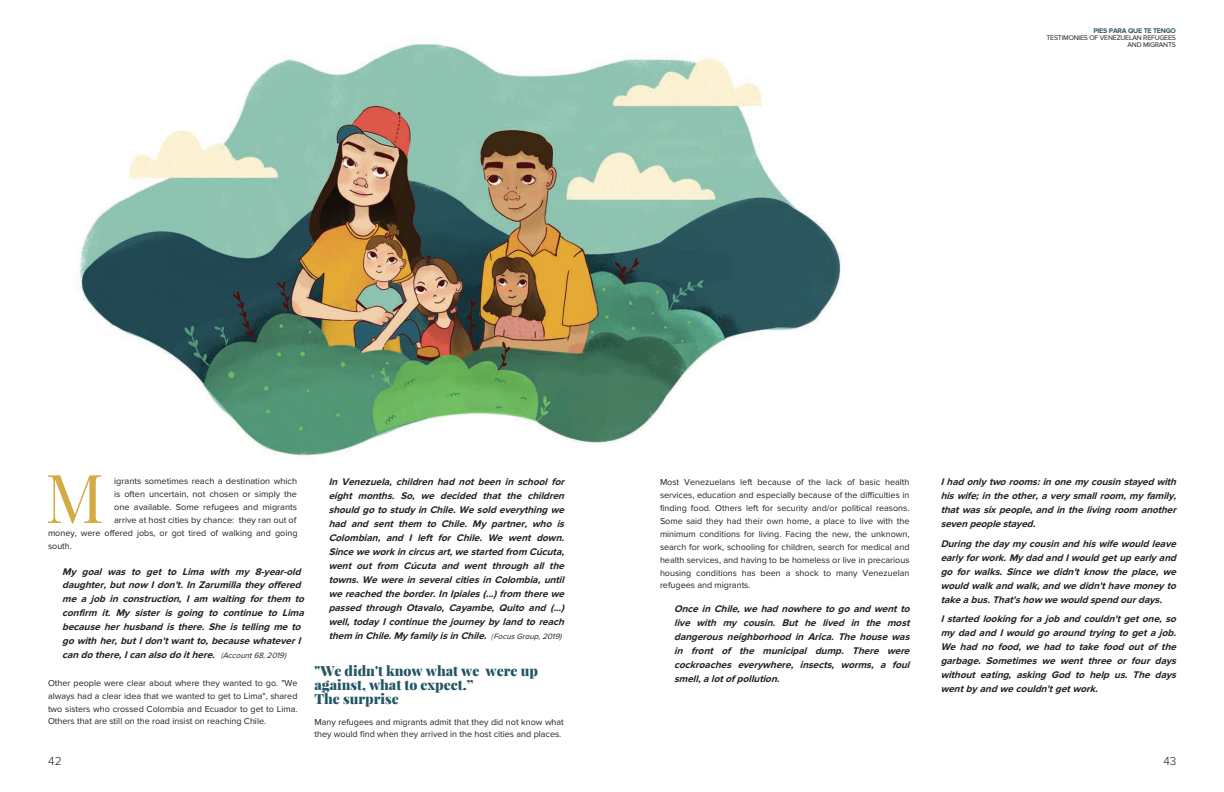
<style>
.page{position:relative;width:1224px;height:792px;background:#fff}
.page>*{position:absolute;margin:0;border:0;box-sizing:border-box;transform-origin:0 0}
.t1{font:67.6px "Playfair Display";color:#d4aa45}
.t2{font:900 14px/14px "Playfair Display";color:#225564}
.t3{font:300 12px "Proxima Nova";color:#231f20}
.t4{font:italic 700 10px/14px "Proxima Nova";color:#231f20;text-align:justify}
.t5{font:9px/12.9px "Proxima Nova";color:#231f20;text-align:justify}
.t6{font:7px/7px "Proxima Nova";letter-spacing:-.025em;color:#231f20;text-align:right}
.t7{font:700 7px "Proxima Nova";letter-spacing:-.025em;color:#335763}
.s1{font-weight:300;font-size:8px}
.s2{font-weight:400;font-size:8px}
</style>
<div class="page">
<img style="left:79px;top:43px;width:762px;height:413px">
<p class="t7" style="left:1093px;top:27px;width:84px">PIES PARA QUE TE TENGO</p>
<p class="t6" style="left:1046px;top:34px;width:131px">TESTIMONIES OF VENEZUELAN REFUGEES<br>AND MIGRANTS</p>
<p class="t1" style="left:45px;top:456px;width:60px">M</p>
<p class="t5" style="left:114px;top:475px;width:185px">igrants sometimes reach a destination which</p>
<p class="t5" style="left:114px;top:488px;width:185px">is often uncertain, not chosen or simply the</p>
<p class="t5" style="left:114px;top:501px;width:185px">one available. Some refugees and migrants</p>
<p class="t5" style="left:114px;top:514px;width:184px">arrive at host cities by chance: they ran out of</p>
<p class="t5" style="left:48px;top:527px;width:251px">money, were offered jobs, or got tired of walking and going</p>
<p class="t5" style="left:48px;top:540px;width:25px">south.</p>
<p class="t4" style="left:62px;top:565px;width:246px;text-align:left">My goal was to get to Lima with my 8-year-old daughter,butnow Idon't.InZarumillatheyoffered me a job in construction, I am waiting for them to confirm it. My sister is going to continue to Lima because her husband is there. She is telling me to gowithher,butIdon'twantto,becausewhateverI candothere,Icanalsodoithere. <span class="s1">(</span><span class="s2">Account68,2019)</span></p>
<p class="t5" style="left:48px;top:677px;width:251px">Other people were clear about where they wanted to go. "We always had a clear idea that we wanted to get to Lima", shared two sisters who crossed Colombia and Ecuador to get to Lima.<br>Others that are still on the road insist on reaching Chile.</p>
<p class="t4" style="left:329px;top:475px;width:240px">In Venezuela, children had not been in school for eight months. So, we decided that the children shouldgotostudyinChile.Wesoldeverythingwe had and sent them to Chile. My partner, who is Colombian, and I left for Chile. We went down.<br>Sinceweworkincircusart,westartedfrom Cúcuta, went out from Cúcuta and went through all the towns.WewereinseveralcitiesinColombia,until wereachedtheborder.InIpiales(...)from therewe passed through Otavalo, Cayambe, Quito and (...) well,todayIcontinuethejourneybylandtoreach them inChile.MyfamilyisinChile. <span class="s1">(</span> <span class="s2">FocusGroup,2019)</span></p>
<p class="t2" style="left:315px;top:664px;width:225px">"We didn't know what we were up against, what to expect.”<br>The surprise</p>
<p class="t5" style="left:315px;top:716px;width:251px;line-height:12.6px">Many refugees and migrants admit that they did not know what they would find when they arrived in the host cities and places.</p>
<p class="t5" style="left:660px;top:475px;width:251px">Most Venezuelans left because of the lack of basic health services, education and especially because of the difficulties in finding food. Others left for security and/or political reasons.<br>Some said they had their own home, a place to live with the minimum conditions for living. Facing the new, the unknown, search for work, schooling for children, search for medical and health services, and having to be homeless or live in precarious housing conditions has been a shock to many Venezuelan refugees and migrants.</p>
<p class="t4" style="left:674px;top:602px;width:240px">OnceinChile,wehadnowheretogoandwentto live with my cousin. But he lived in the most dangerous neighborhood in Arica. The house was in front of the municipal dump. There were cockroaches everywhere, insects, worms, a foul smell,alotof pollution.</p>
<p class="t4" style="left:941px;top:475px;width:240px">Ihadonlytworooms:inonemycousinstayedwith hiswife;intheother,averysmallroom,myfamily, thatwassixpeople,andinthelivingroom another sevenpeoplestayed.</p>
<p class="t4" style="left:941px;top:536px;width:240px">Duringthedaymycousinandhiswifewouldleave earlyforwork.MydadandIwouldgetupearlyand go for walks. Since we didn't know the place, we wouldwalkandwalk,andwedidn'thavemoneyto takeabus.That'show wewouldspendourdays.</p>
<p class="t4" style="left:941px;top:612px;width:240px">Istartedlookingforajobandcouldn'tgetone,so mydadandIwouldgoaroundtryingtogetajob.<br>We had no food, we had to take food out of the garbage. Sometimes we went three or four days without eating, asking God to help us. The days wentbyandwecouldn'tgetwork.</p>
<p class="t3" style="left:48px;top:756px;width:15px">42</p>
<p class="t3" style="left:1163px;top:756px;width:15px">43</p>
</div>
